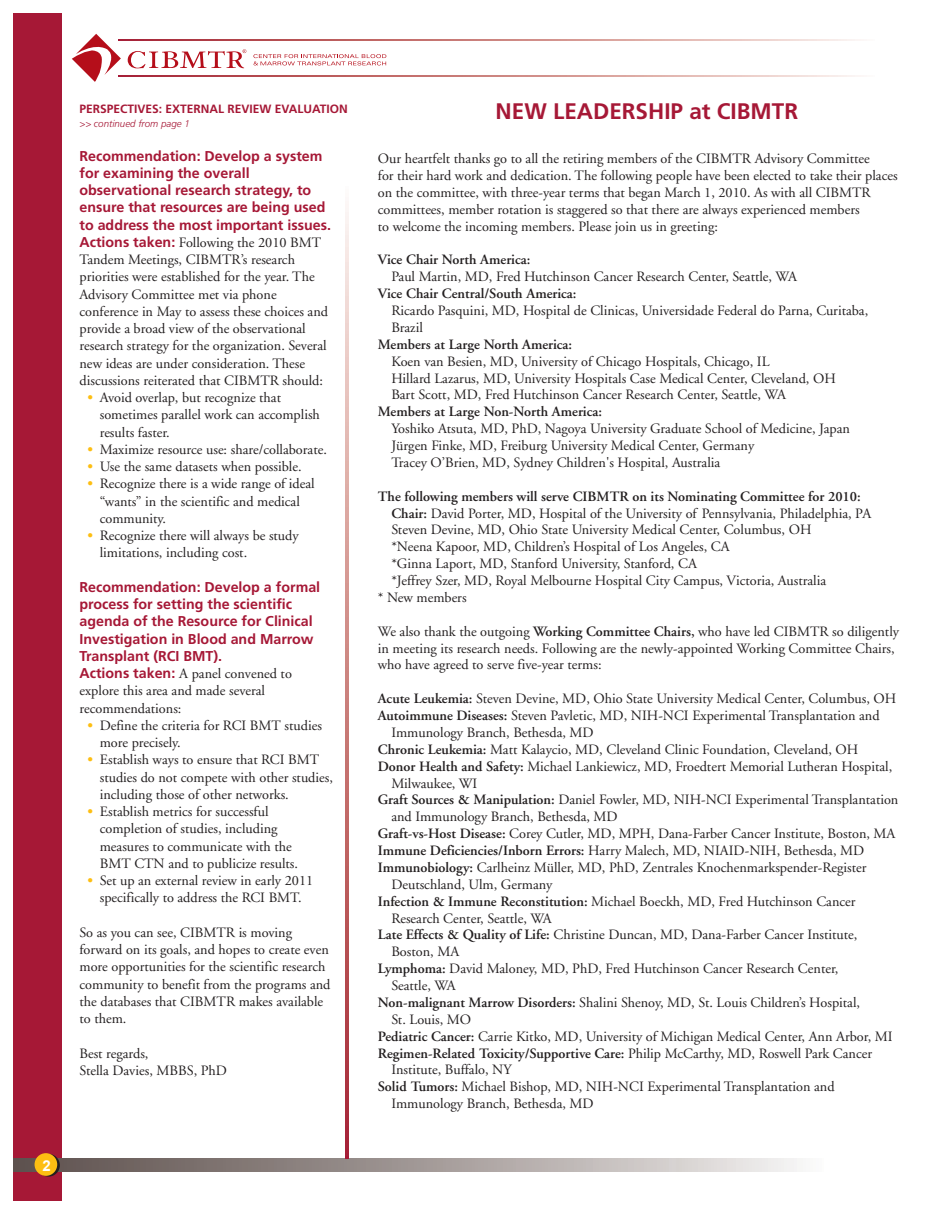
<style>
.page{position:relative;width:945px;height:1215px;background:#fff}
.page>*{position:absolute;margin:0;border:0;box-sizing:border-box;transform-origin:0 0}
.t1{font:700 22.5px "Frutiger";color:#a61836}
.t2{font:700 15px "Arial";color:#fff}
.t3{font:14.25px/17.2px "Adobe Garamond";color:#231f20}
.t4{font:700 14.25px/17.2px "Frutiger";color:#a61836}
.t5{font:600 14.25px "Adobe Garamond";color:#231f20}
.t6{font:700 12px "Frutiger";color:#a61836}
.t7{font:italic 300 9.75px "Frutiger";color:#a61836}
.s1{font-family:"Frutiger";font-weight:700;color:#a61836}
.s2{font-weight:600;color:#fdbe12}
.s3{font-weight:600}
.s4{font-weight:400}
</style>
<div class="page">
<div style="left:14px;top:14px;width:48px;height:1188px;background:#a61836"></div>
<svg style="left:14px;top:1158px;width:783px;height:14px;background:#a49c99"></svg>
<svg style="left:37px;top:1154px;width:23px;height:23px"></svg>
<div style="left:35px;top:1153px;width:22px;height:23px;background:#fdbe12;border-radius:50%"></div>
<svg style="left:72px;top:34px;width:49px;height:48px"></svg>
<svg style="left:253px;top:54px;width:133px;height:11px"></svg>
<svg style="left:128px;top:49px;width:118px;height:19px"></svg>
<svg style="left:118px;top:39px;width:737px;height:2px"></svg>
<svg style="left:118px;top:75px;width:737px;height:2px"></svg>
<svg style="left:345px;top:212px;width:4px;height:946px;background:#cd8685"></svg>
<p class="t6" style="left:80px;top:104px;width:270px">PERSPECTIVES: EXTERNAL REVIEW EVALUATION</p>
<p class="t7" style="left:80px;top:119px;width:112px">&gt;&gt; continued from page 1</p>
<p class="t4" style="left:79px;top:148px;width:253px">Recommendation: Develop a system for examining the overall observational research strategy, to ensure that resources are being used to address the most important issues.</p>
<p class="t3" style="left:79px;top:235px;width:250px"><span class="s1">Actions taken:</span> Following the 2010 BMT Tandem Meetings, CIBMTR’s research priorities were established for the year. The Advisory Committee met via phone conference in May to assess these choices and provide a broad view of the observational research strategy for the organization. Several new ideas are under consideration. These discussions reiterated that CIBMTR should:</p>
<p class="t3" style="left:100px;top:390px;width:222px;text-indent:-12px"><span class="s2">•</span> Avoid overlap, but recognize that sometimes parallel work can accomplish results faster.</p>
<p class="t3" style="left:87px;top:442px;width:241px"><span class="s2">•</span> Maximize resource use: share/collaborate.</p>
<p class="t3" style="left:87px;top:459px;width:216px"><span class="s2">•</span> Use the same datasets when possible.</p>
<p class="t3" style="left:100px;top:476px;width:217px;text-indent:-12px"><span class="s2">•</span> Recognize there is a wide range of ideal “wants” in the scientific and medical community.</p>
<p class="t3" style="left:100px;top:528px;width:201px;text-indent:-12px"><span class="s2">•</span> Recognize there will always be study limitations, including cost.</p>
<p class="t4" style="left:79px;top:579px;width:242px">Recommendation: Develop a formal process for setting the scientific agenda of the Resource for Clinical<br>Investigation in Blood and Marrow<br>Transplant (RCI BMT).</p>
<p class="t3" style="left:79px;top:666px;width:214px"><span class="s1">Actions taken:</span> A panel convened to explore this area and made several recommendations:</p>
<p class="t3" style="left:100px;top:718px;width:224px;text-indent:-12px"><span class="s2">•</span> Define the criteria for RCI BMT studies more precisely.</p>
<p class="t3" style="left:100px;top:752px;width:235px;text-indent:-12px"><span class="s2">•</span> Establish ways to ensure that RCI BMT studies do not compete with other studies, including those of other networks.</p>
<p class="t3" style="left:100px;top:804px;width:200px;text-indent:-12px"><span class="s2">•</span> Establish metrics for successful completion of studies, including measures to communicate with the BMT CTN and to publicize results.</p>
<p class="t3" style="left:87px;top:873px;width:227px;text-align:center"><span class="s2">•</span> Set up an external review in early 2011 specifically to address the RCI BMT.</p>
<p class="t3" style="left:80px;top:925px;width:253px">So as you can see, CIBMTR is moving forward on its goals, and hopes to create even more opportunities for the scientific research community to benefit from the programs and the databases that CIBMTR makes available to them.</p>
<p class="t3" style="left:80px;top:1046px;width:149px">Best regards,<br>Stella Davies, MBBS, PhD</p>
<p class="t2" style="left:42px;top:1157px;width:10px">2</p>
<h1 class="t1" style="left:496px;top:102px;width:304px">NEW LEADERSHIP at CIBMTR</h1>
<p class="t3" style="left:378px;top:152px;width:521px;line-height:16.8px">Our heartfelt thanks go to all the retiring members of the CIBMTR Advisory Committee<br>for their hard work and dedication. The following people have been elected to take their places on the committee, with three-year terms that began March 1, 2010. As with all CIBMTR committees, member rotation is staggered so that there are always experienced members<br>to welcome the incoming members. Please join us in greeting:</p>
<p class="t5" style="left:378px;top:254px;width:154px">Vice Chair North America:</p>
<p class="t3" style="left:391px;top:269px;width:407px">Paul Martin, MD, Fred Hutchinson Cancer Research Center, Seattle, WA</p>
<p class="t5" style="left:378px;top:288px;width:200px">Vice Chair Central/South America:</p>
<p class="t3" style="left:391px;top:303px;width:478px;line-height:16.8px">Ricardo Pasquini, MD, Hospital de Clinicas, Universidade Federal do Parna, Curitaba,<br>Brazil</p>
<p class="t5" style="left:378px;top:339px;width:196px">Members at Large North America:</p>
<p class="t3" style="left:391px;top:354px;width:446px;line-height:16.8px">Koen van Besien, MD, University of Chicago Hospitals, Chicago, IL<br>Hillard Lazarus, MD, University Hospitals Case Medical Center, Cleveland, OH<br>Bart Scott, MD, Fred Hutchinson Cancer Research Center, Seattle, WA</p>
<p class="t5" style="left:378px;top:406px;width:226px">Members at Large Non-North America:</p>
<p class="t3" style="left:391px;top:422px;width:460px;line-height:16.8px">Yoshiko Atsuta, MD, PhD, Nagoya University Graduate School of Medicine, Japan<br>Jürgen Finke, MD, Freiburg University Medical Center, Germany<br>Tracey O’Brien, MD, Sydney Children's Hospital, Australia</p>
<p class="t5" style="left:378px;top:490px;width:484px">The following members will serve CIBMTR on its Nominating Committee for 2010:</p>
<p class="t3" style="left:391px;top:506px;width:482px"><span class="s3">Chair:</span> David Porter, MD, Hospital of the University of Pennsylvania, Philadelphia, PA</p>
<p class="t3" style="left:391px;top:523px;width:422px">Steven Devine, MD, Ohio State University Medical Center, Columbus, OH</p>
<p class="t3" style="left:391px;top:539px;width:340px">*Neena Kapoor, MD, Children’s Hospital of Los Angeles, CA</p>
<p class="t3" style="left:391px;top:556px;width:307px">*Ginna Laport, MD, Stanford University, Stanford, CA</p>
<p class="t3" style="left:391px;top:573px;width:436px">*Jeffrey Szer, MD, Royal Melbourne Hospital City Campus, Victoria, Australia</p>
<p class="t3" style="left:378px;top:590px;width:90px">* New members</p>
<p class="t3" style="left:378px;top:624px;width:523px">We also thank the outgoing <span class="s3">Working Committee Chairs,</span> who have led CIBMTR so diligently in meeting its research needs. Following are the newly-appointed Working Committee Chairs, who have agreed to serve five-year terms:</p>
<p class="t3" style="left:378px;top:691px;width:520px"><span class="s3">Acute Leukemia:</span> Steven Devine, MD, Ohio State University Medical Center, Columbus, OH</p>
<p class="t3" style="left:378px;top:708px;width:503px"><span class="s3">Autoimmune Diseases:</span> Steven Pavletic, MD, NIH-NCI Experimental Transplantation and</p>
<p class="t3" style="left:391px;top:725px;width:204px">Immunology Branch, Bethesda, MD</p>
<p class="t3" style="left:378px;top:742px;width:482px"><span class="s3">Chronic Leukemia:</span> Matt Kalaycio, MD, Cleveland Clinic Foundation, Cleveland, OH</p>
<p class="t3" style="left:378px;top:759px;width:516px"><span class="s3">Donor Health and Safety:</span> Michael Lankiewicz, MD, Froedtert Memorial Lutheran Hospital,</p>
<p class="t3" style="left:391px;top:776px;width:88px">Milwaukee, WI</p>
<p class="t3" style="left:378px;top:793px;width:522px"><span class="s3">Graft Sources &amp; Manipulation:</span> Daniel Fowler, MD, NIH-NCI Experimental Transplantation</p>
<p class="t3" style="left:391px;top:809px;width:228px">and Immunology Branch, Bethesda, MD</p>
<p class="t3" style="left:378px;top:826px;width:519px"><span class="s3">Graft-vs-Host Disease:</span> Corey Cutler, MD, MPH, Dana-Farber Cancer Institute, Boston, MA</p>
<p class="t3" style="left:378px;top:843px;width:488px"><span class="s3">Immune Deficiencies/Inborn Errors:</span> Harry Malech, MD, NIAID-NIH, Bethesda, MD</p>
<p class="t3" style="left:378px;top:860px;width:490px"><span class="s3">Immunobiology:</span> Carlheinz Müller, MD, PhD, Zentrales Knochenmarkspender-Register</p>
<p class="t3" style="left:391px;top:877px;width:163px">Deutschland, Ulm, Germany</p>
<p class="t3" style="left:378px;top:894px;width:479px"><span class="s3">Infection &amp; Immune Reconstitution:</span> Michael Boeckh, MD, Fred Hutchinson Cancer</p>
<p class="t3" style="left:391px;top:911px;width:162px">Research Center, Seattle, WA</p>
<p class="t3" style="left:378px;top:928px;width:481px"><span class="s3">Late Effects &amp; Quality of Life:</span> Christine Duncan, MD, Dana-Farber Cancer Institute,</p>
<p class="t3" style="left:391px;top:944px;width:69px">Boston, MA</p>
<p class="t3" style="left:378px;top:961px;width:462px"><span class="s3">Lymphoma:</span> David Maloney, MD, PhD, Fred Hutchinson Cancer Research Center,</p>
<p class="t3" style="left:391px;top:978px;width:66px">Seattle, WA</p>
<p class="t3" style="left:378px;top:995px;width:484px"><span class="s3">Non-malignant Marrow Disorders:</span> Shalini Shenoy, MD, St. Louis Children’s Hospital,</p>
<p class="t3" style="left:391px;top:1012px;width:81px">St. Louis, MO</p>
<p class="t3" style="left:378px;top:1029px;width:516px"><span class="s3">Pediatric Cancer:</span> Carrie Kitko, MD, University of Michigan Medical Center, Ann Arbor, MI</p>
<p class="t5" style="left:378px;top:1047px;width:496px">Regimen-Related Toxicity/Supportive Care: <span class="s4">Philip McCarthy, MD, Roswell Park Cancer</span></p>
<p class="t3" style="left:391px;top:1063px;width:122px">Institute, Buffalo, NY</p>
<p class="t3" style="left:378px;top:1079px;width:458px"><span class="s3">Solid Tumors:</span> Michael Bishop, MD, NIH-NCI Experimental Transplantation and</p>
<p class="t3" style="left:391px;top:1096px;width:204px">Immunology Branch, Bethesda, MD</p>
</div>
